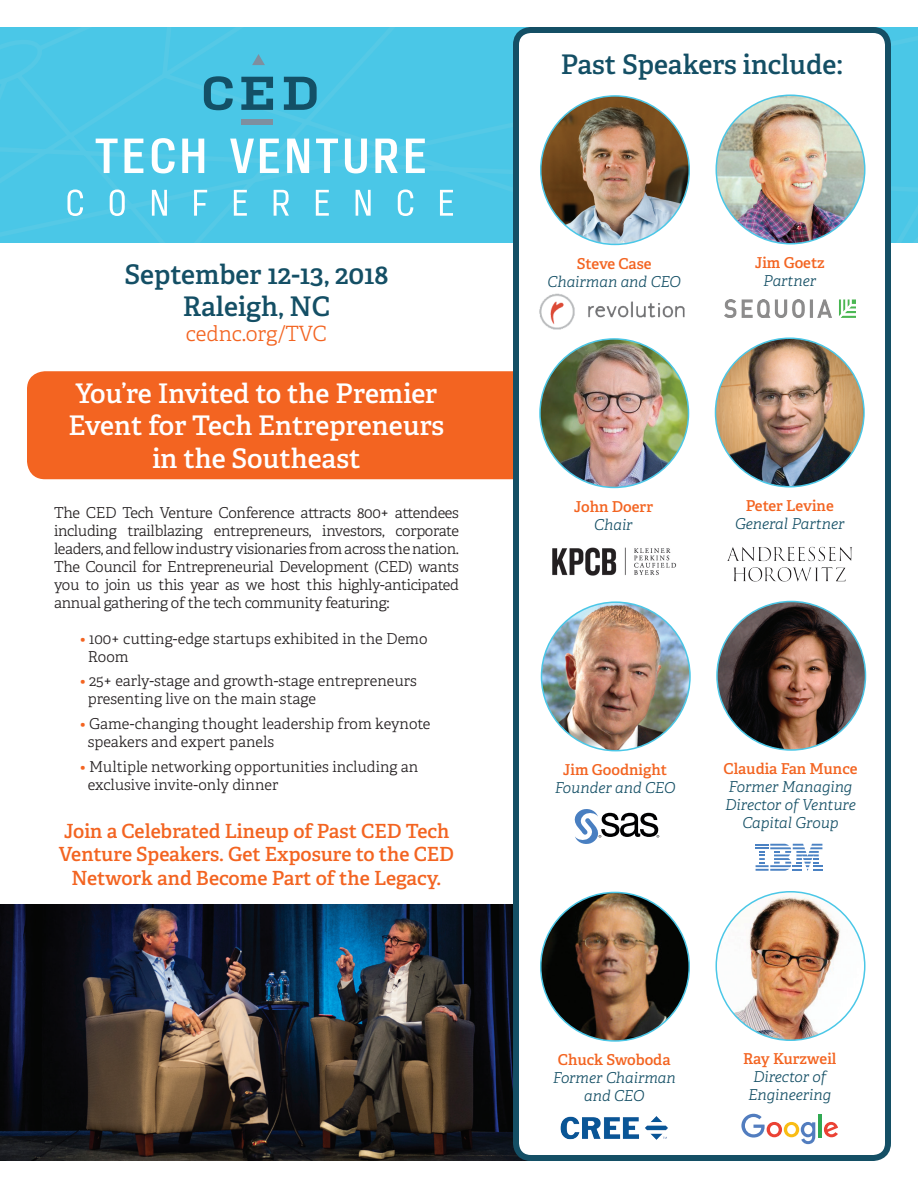
<style>
.page{position:relative;width:918px;height:1188px;background:#fff}
.page>*{position:absolute;margin:0;border:0;box-sizing:border-box;transform-origin:0 0}
.t1{font:600 27px/32.4px "Adelle";color:#fff;text-align:center}
.t2{font:600 27px/32.4px "Adelle";color:#144f65;text-align:center}
.t3{font:300 21px "Adelle";color:#f36421}
.t4{font:600 19.5px/23.4px "Adelle";color:#f36421;text-align:center}
.t5{font:300 15px/18px "Adelle";color:#231f20}
.t6{font:italic 300 15px/18px "Adelle";color:#144f65;text-align:center}
.t7{font:600 15px "Adelle";color:#f36421}
.s1{color:#f36421}
</style>
<div class="page">
<svg style="left:0;top:27px;width:918px;height:216px;background:#4bc7e6"></svg>
<svg style="left:68px;top:190px;width:15px;height:26px"></svg>
<svg style="left:110px;top:190px;width:15px;height:26px"></svg>
<svg style="left:152px;top:190px;width:15px;height:26px"></svg>
<svg style="left:194px;top:190px;width:13px;height:26px"></svg>
<svg style="left:234px;top:190px;width:13px;height:26px"></svg>
<svg style="left:274px;top:190px;width:15px;height:26px"></svg>
<svg style="left:316px;top:190px;width:13px;height:26px"></svg>
<svg style="left:356px;top:190px;width:15px;height:26px"></svg>
<svg style="left:398px;top:190px;width:15px;height:26px"></svg>
<svg style="left:440px;top:190px;width:13px;height:26px"></svg>
<svg style="left:204px;top:76px;width:29px;height:34px"></svg>
<svg style="left:241px;top:77px;width:32px;height:33px"></svg>
<svg style="left:284px;top:77px;width:33px;height:33px"></svg>
<svg style="left:252px;top:54px;width:13px;height:11px"></svg>
<div style="left:241px;top:119px;width:32px;height:5px;background:#7e8f9f"></div>
<svg style="left:96px;top:139px;width:22px;height:34px"></svg>
<svg style="left:125px;top:139px;width:18px;height:34px"></svg>
<svg style="left:152px;top:138px;width:23px;height:35px"></svg>
<svg style="left:182px;top:139px;width:22px;height:34px"></svg>
<svg style="left:230px;top:139px;width:24px;height:34px"></svg>
<svg style="left:260px;top:139px;width:19px;height:34px"></svg>
<svg style="left:287px;top:139px;width:22px;height:34px"></svg>
<svg style="left:316px;top:139px;width:22px;height:34px"></svg>
<svg style="left:345px;top:139px;width:22px;height:34px"></svg>
<svg style="left:375px;top:139px;width:23px;height:34px"></svg>
<svg style="left:406px;top:139px;width:19px;height:34px"></svg>
<img style="left:0;top:904px;width:524px;height:257px">
<div style="left:27px;top:371px;width:621px;height:108px;background:#f36421;border-radius:18px"></div>
<div style="left:516px;top:30px;width:372px;height:1128px;background:#fff;border-radius:15px"></div>
<div style="left:513px;top:27px;width:378px;height:1134px;border:6px solid #144f65;border-radius:15px"></div>
<img style="left:539px;top:293px;width:146px;height:37px">
<img style="left:541px;top:96px;width:148px;height:148px;border-radius:74px">
<img style="left:724px;top:300px;width:131px;height:17px">
<img style="left:716px;top:95px;width:149px;height:149px;border-radius:74px">
<img style="left:727px;top:547px;width:125px;height:34px">
<svg style="left:756px;top:844px;width:66px;height:27px"></svg>
<img style="left:716px;top:338px;width:148px;height:149px;border-radius:74px">
<svg style="left:574px;top:809px;width:85px;height:35px"></svg>
<img style="left:542px;top:602px;width:148px;height:149px;border-radius:74px">
<img style="left:717px;top:602px;width:149px;height:148px;border-radius:74px">
<img style="left:560px;top:1116px;width:108px;height:24px">
<img style="left:541px;top:892px;width:148px;height:149px;border-radius:74px">
<svg style="left:741px;top:1114px;width:74px;height:30px"></svg>
<hr style="left:818px;top:1114px;width:3px;height:23px;background:#31a952">
<svg style="left:824px;top:1122px;width:14px;height:15px"></svg>
<img style="left:716px;top:892px;width:149px;height:148px;border-radius:74px">
<img style="left:540px;top:339px;width:148px;height:148px;border-radius:74px">
<img style="left:552px;top:547px;width:125px;height:29px">
<h1 class="t2" style="left:124px;top:258px;width:266px">September 12-13, 2018<br>Raleigh, NC</h1>
<h2 class="t3" style="left:186px;top:321px;width:143px">cednc.org/TVC</h2>
<h1 class="t1" style="left:69px;top:378px;width:377px">You’re Invited to the Premier<br>Event for Tech Entrepreneurs in the Southeast</h1>
<p class="t5" style="left:54px;top:504px;width:407px;text-align:justify">The CED Tech Venture Conference attracts 800+ attendees including trailblazing entrepreneurs, investors, corporate leaders, and fellow industry visionaries from across the nation.<br>The Council for Entrepreneurial Development (CED) wants you to join us this year as we host this highly-anticipated annual gathering of the tech community featuring:</p>
<p class="t5" style="left:88px;top:630px;width:341px;text-indent:-8px"><span class="s1">•</span> 100+ cutting-edge startups exhibited in the Demo<br>Room</p>
<p class="t5" style="left:88px;top:672px;width:330px;text-indent:-8px"><span class="s1">•</span> 25+ early-stage and growth-stage entrepreneurs presenting live on the main stage</p>
<p class="t5" style="left:88px;top:715px;width:344px;text-indent:-8px"><span class="s1">•</span> Game-changing thought leadership from keynote speakers and expert panels</p>
<p class="t5" style="left:88px;top:758px;width:332px;text-indent:-8px"><span class="s1">•</span> Multiple networking opportunities including an exclusive invite-only dinner</p>
<h3 class="t4" style="left:59px;top:820px;width:397px">Join a Celebrated Lineup of Past CED Tech<br>Venture Speakers. Get Exposure to the CED<br>Network and Become Part of the Legacy.</h3>
<h1 class="t2" style="left:561px;top:49px;width:284px">Past Speakers include:</h1>
<p class="t7" style="left:577px;top:254px;width:76px">Steve Case</p>
<p class="t6" style="left:548px;top:272px;width:135px">Chairman and CEO</p>
<p class="t7" style="left:755px;top:253px;width:71px">Jim Goetz</p>
<p class="t6" style="left:763px;top:272px;width:54px">Partner</p>
<p class="t7" style="left:574px;top:497px;width:81px">John Doerr</p>
<p class="t6" style="left:594px;top:515px;width:40px">Chair</p>
<p class="t7" style="left:746px;top:496px;width:90px">Peter Levine</p>
<p class="t6" style="left:735px;top:515px;width:111px">General Partner</p>
<p class="t7" style="left:563px;top:760px;width:106px">Jim Goodnight</p>
<p class="t6" style="left:555px;top:779px;width:122px">Founder and CEO</p>
<p class="t7" style="left:724px;top:759px;width:135px">Claudia Fan Munce</p>
<p class="t6" style="left:725px;top:778px;width:132px">Former Managing<br>Director of Venture<br>Capital Group</p>
<p class="t7" style="left:558px;top:1050px;width:114px">Chuck Swoboda</p>
<p class="t6" style="left:553px;top:1069px;width:124px">Former Chairman and CEO</p>
<p class="t7" style="left:743px;top:1050px;width:95px">Ray Kurzweil</p>
<p class="t6" style="left:748px;top:1068px;width:84px">Director of<br>Engineering</p>
</div>
